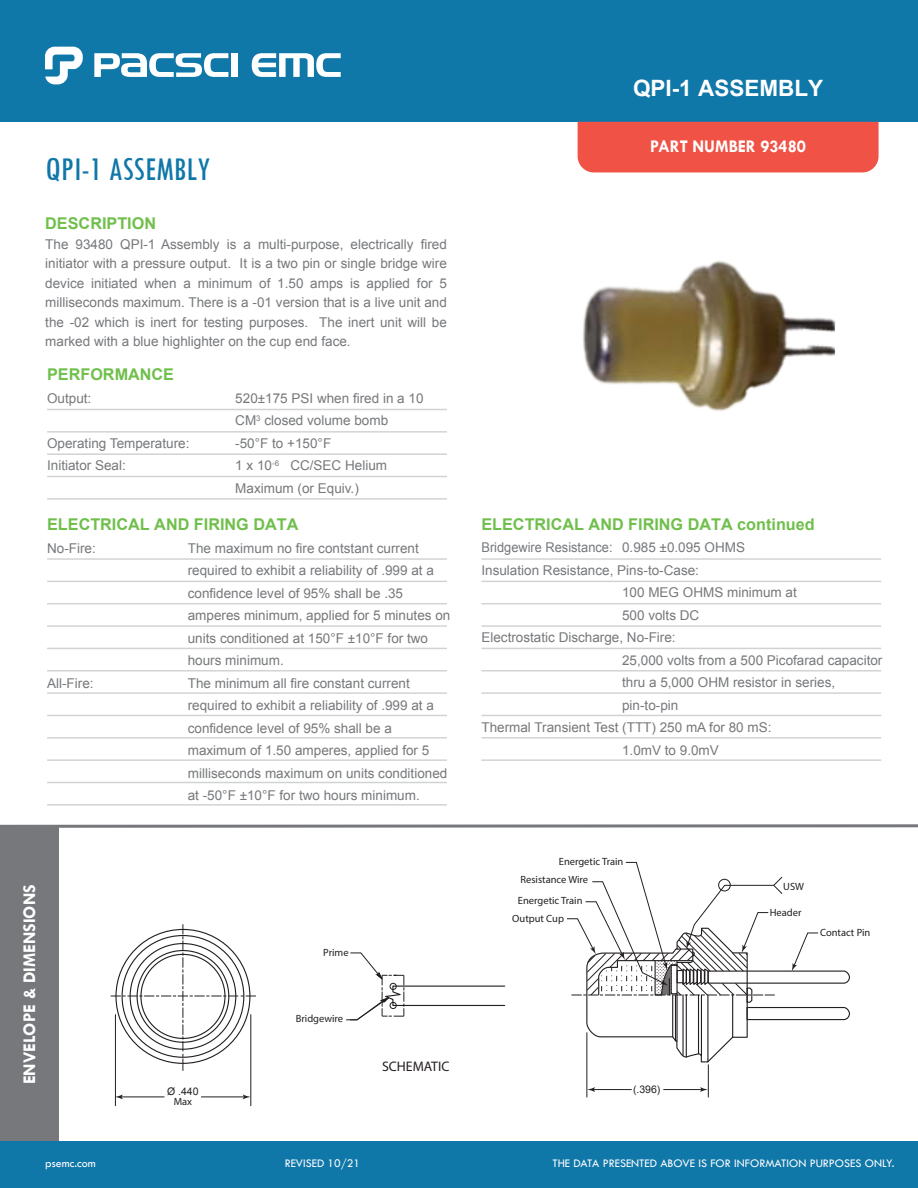
<style>
.page{position:relative;width:918px;height:1188px;background:#fff}
.page>*{position:absolute;margin:0;border:0;box-sizing:border-box;transform-origin:0 0}
.t1{font:condensed 34.5px "Tw Cen";color:#1077a9}
.t2{font:700 22.5px "Arial";color:#fff}
.t3{font:700 18px "Tw Cen";color:#fff}
.t4{font:700 18px "Tw Cen";color:#fff;scale:.95 1}
.t5{font:700 16.2px "Arial";color:#70bf4c}
.t6{font:13.8px "Myriad Pro";color:#231f20}
.t7{font:13.5px/22.5px "Arial";color:#76787b}
.t8{font:13.5px "Arial";color:#76787b;scale:.95 1}
.t9{font:12px "Tw Cen";color:#fff}
.t10{font:10.5px/17.7px "Myriad Pro";color:#231f20}
.t11{font:10.5px "Arial";color:#231f20}
</style>
<div class="page">
<div style="left:0;top:0;width:918px;height:121px;background:#1077a9"></div>
<svg style="left:45px;top:47px;width:38px;height:37px"></svg>
<svg style="left:94px;top:53px;width:134px;height:24px"></svg>
<div style="left:231px;top:53px;width:7px;height:24px;background:#fff"></div>
<svg style="left:252px;top:53px;width:89px;height:24px"></svg>
<div style="left:0;top:1141px;width:918px;height:47px;background:#1077a9"></div>
<div style="left:0;top:826px;width:59px;height:315px;background:#77787c"></div>
<svg style="left:0;top:824px;width:918px;height:4px;background:#97989b"></svg>
<hr style="left:251px;top:1014px;width:1px;height:92px;background:#231f20">
<hr style="left:115px;top:1014px;width:1px;height:92px;background:#231f20">
<hr style="left:201px;top:1097px;width:44px;height:1px;background:#231f20">
<svg style="left:243px;top:1095px;width:8px;height:4px"></svg>
<hr style="left:120px;top:1097px;width:44px;height:1px;background:#231f20">
<svg style="left:115px;top:1095px;width:8px;height:4px"></svg>
<svg style="left:111px;top:924px;width:145px;height:147px"></svg>
<hr style="left:708px;top:1064px;width:1px;height:33px;background:#231f20">
<hr style="left:587px;top:1032px;width:1px;height:65px;background:#231f20">
<hr style="left:663px;top:1089px;width:40px;height:1px;background:#231f20">
<svg style="left:700px;top:1087px;width:8px;height:5px"></svg>
<hr style="left:593px;top:1089px;width:39px;height:1px;background:#231f20">
<svg style="left:587px;top:1087px;width:8px;height:5px"></svg>
<svg style="left:567px;top:862px;width:283px;height:201px"></svg>
<div style="left:718px;top:879px;width:12px;height:12px;border:1px solid #231f20;border-radius:50%"></div>
<svg style="left:346px;top:952px;width:160px;height:68px"></svg>
<div style="left:390px;top:983px;width:6px;height:7px;border:1px solid #231f20;border-radius:50%"></div>
<div style="left:390px;top:1002px;width:6px;height:7px;border:1px solid #231f20;border-radius:50%"></div>
<div style="left:578px;top:122px;width:301px;height:50px;background:#f05345"></div>
<hr style="left:47px;top:409px;width:400px;height:1px;background:#d1d2d4">
<hr style="left:47px;top:431px;width:400px;height:2px;background:#d1d2d4">
<hr style="left:47px;top:453px;width:400px;height:2px;background:#d1d2d4">
<hr style="left:47px;top:476px;width:400px;height:1px;background:#d1d2d4">
<hr style="left:47px;top:498px;width:400px;height:2px;background:#d1d2d4">
<hr style="left:481px;top:558px;width:400px;height:2px;background:#d1d2d4">
<hr style="left:481px;top:581px;width:400px;height:1px;background:#d1d2d4">
<hr style="left:481px;top:603px;width:400px;height:1px;background:#d1d2d4">
<hr style="left:481px;top:625px;width:400px;height:2px;background:#d1d2d4">
<hr style="left:481px;top:648px;width:400px;height:1px;background:#d1d2d4">
<hr style="left:481px;top:670px;width:400px;height:2px;background:#d1d2d4">
<hr style="left:481px;top:692px;width:400px;height:2px;background:#d1d2d4">
<hr style="left:481px;top:715px;width:400px;height:1px;background:#d1d2d4">
<hr style="left:481px;top:737px;width:400px;height:2px;background:#d1d2d4">
<hr style="left:481px;top:759px;width:400px;height:2px;background:#d1d2d4">
<hr style="left:47px;top:558px;width:400px;height:2px;background:#d1d2d4">
<hr style="left:47px;top:581px;width:400px;height:1px;background:#d1d2d4">
<hr style="left:47px;top:603px;width:400px;height:1px;background:#d1d2d4">
<hr style="left:47px;top:625px;width:400px;height:2px;background:#d1d2d4">
<hr style="left:47px;top:648px;width:400px;height:1px;background:#d1d2d4">
<hr style="left:47px;top:670px;width:400px;height:2px;background:#d1d2d4">
<hr style="left:47px;top:692px;width:400px;height:2px;background:#d1d2d4">
<hr style="left:47px;top:715px;width:400px;height:1px;background:#d1d2d4">
<hr style="left:47px;top:737px;width:400px;height:2px;background:#d1d2d4">
<hr style="left:47px;top:759px;width:400px;height:2px;background:#d1d2d4">
<hr style="left:47px;top:782px;width:400px;height:1px;background:#d1d2d4">
<hr style="left:47px;top:804px;width:400px;height:2px;background:#d1d2d4">
<img style="left:583px;top:261px;width:253px;height:150px">
<h1 class="t1" style="left:45px;top:147px;width:166px">QPI-1 ASSEMBLY</h1>
<p class="t5" style="left:45px;top:214px;width:112px">DESCRIPTION</p>
<p class="t7" style="left:45px;top:236px;width:403px;line-height:19.5px;text-align:justify">The 93480 QPI-1 Assembly is a multi-purpose, electrically fired initiator with a pressure output. It is a two pin or single bridge wire device initiated when a minimum of 1.50 amps is applied for 5 milliseconds maximum. There is a -01 version that is a live unit and the -02 which is inert for testing purposes. The inert unit will be marked with a blue highlighter on the cup end face.</p>
<p class="t5" style="left:47px;top:365px;width:129px">PERFORMANCE</p>
<p class="t7" style="left:47px;top:388px;width:46px">Output:</p>
<p class="t7" style="left:235px;top:388px;width:190px">520±175 PSI when fired in a 10<br>CM<sup>3</sup> closed volume bomb</p>
<p class="t7" style="left:47px;top:433px;width:144px">Operating Temperature:</p>
<p class="t7" style="left:235px;top:433px;width:97px">-50°F to +150°F</p>
<p class="t7" style="left:47px;top:456px;width:80px">Initiator Seal:</p>
<p class="t7" style="left:235px;top:456px;width:153px">1 x 10<sup>-6</sup> CC/SEC Helium<br>Maximum (or Equiv.)</p>
<p class="t5" style="left:47px;top:515px;width:253px">ELECTRICAL AND FIRING DATA</p>
<p class="t7" style="left:47px;top:538px;width:50px">No-Fire:</p>
<p class="t7" style="left:188px;top:538px;width:264px">The maximum no fire contstant current required to exhibit a reliability of .999 at a confidence level of 95% shall be .35 amperes minimum, applied for 5 minutes on units conditioned at 150°F ±10°F for two hours minimum.</p>
<p class="t7" style="left:47px;top:673px;width:48px">All-Fire:</p>
<p class="t7" style="left:188px;top:673px;width:261px">The minimum all fire constant current required to exhibit a reliability of .999 at a confidence level of 95% shall be a maximum of 1.50 amperes, applied for 5 milliseconds maximum on units conditioned at -50°F ±10°F for two hours minimum.</p>
<h2 class="t2" style="left:633px;top:75px;width:192px">QPI-1 ASSEMBLY</h2>
<h3 class="t4" style="left:650px;top:135px;width:165px">PART NUMBER 93480</h3>
<p class="t5" style="left:481px;top:515px;width:335px">ELECTRICAL AND FIRING DATA continued</p>
<p class="t8" style="left:481px;top:542px;width:279px">Bridgewire Resistance: 0.985 ±0.095 OHMS</p>
<p class="t7" style="left:481px;top:560px;width:219px">Insulation Resistance, Pins-to-Case:</p>
<p class="t7" style="left:622px;top:582px;width:176px">100 MEG OHMS minimum at</p>
<p class="t7" style="left:622px;top:605px;width:79px">500 volts DC</p>
<p class="t7" style="left:481px;top:627px;width:196px">Electrostatic Discharge, No-Fire:</p>
<p class="t7" style="left:622px;top:650px;width:262px">25,000 volts from a 500 Picofarad capacitor</p>
<p class="t7" style="left:622px;top:673px;width:215px">thru a 5,000 OHM resistor in series,</p>
<p class="t7" style="left:622px;top:695px;width:58px">pin-to-pin</p>
<p class="t7" style="left:481px;top:718px;width:292px">Thermal Transient Test (TTT) 250 mA for 80 mS:</p>
<p class="t7" style="left:622px;top:740px;width:98px">1.0mV to 9.0mV</p>
<h3 class="t3" style="left:19px;top:1084px;width:201px;rotate:-90deg">ENVELOPE &amp; DIMENSIONS</h3>
<p class="t11" style="left:167px;top:1087px;width:33px">Ø .440</p>
<p class="t10" style="left:174px;top:1094px;width:20px">Max</p>
<p class="t10" style="left:323px;top:945px;width:27px">Prime</p>
<p class="t10" style="left:296px;top:1011px;width:49px">Bridgewire</p>
<p class="t6" style="left:382px;top:1061px;width:69px">SCHEMATIC</p>
<p class="t10" style="left:559px;top:853px;width:66px">Energetic Train</p>
<p class="t10" style="left:512px;top:892px;width:72px;text-indent:6px">Energetic Train<br>Output Cup</p>
<p class="t10" style="left:521px;top:872px;width:69px">Resistance Wire</p>
<p class="t11" style="left:633px;top:1085px;width:29px">(.396)</p>
<p class="t10" style="left:783px;top:878px;width:22px">USW</p>
<p class="t10" style="left:770px;top:904px;width:33px">Header</p>
<p class="t10" style="left:820px;top:924px;width:52px">Contact Pin</p>
<p class="t9" style="left:285px;top:1158px;width:77px">REVISED 10/21</p>
<p class="t9" style="left:45px;top:1158px;width:52px">psemc.com</p>
<p class="t9" style="left:552px;top:1158px;width:343px">THE DATA PRESENTED ABOVE IS FOR INFORMATION PURPOSES ONLY.</p>
</div>
